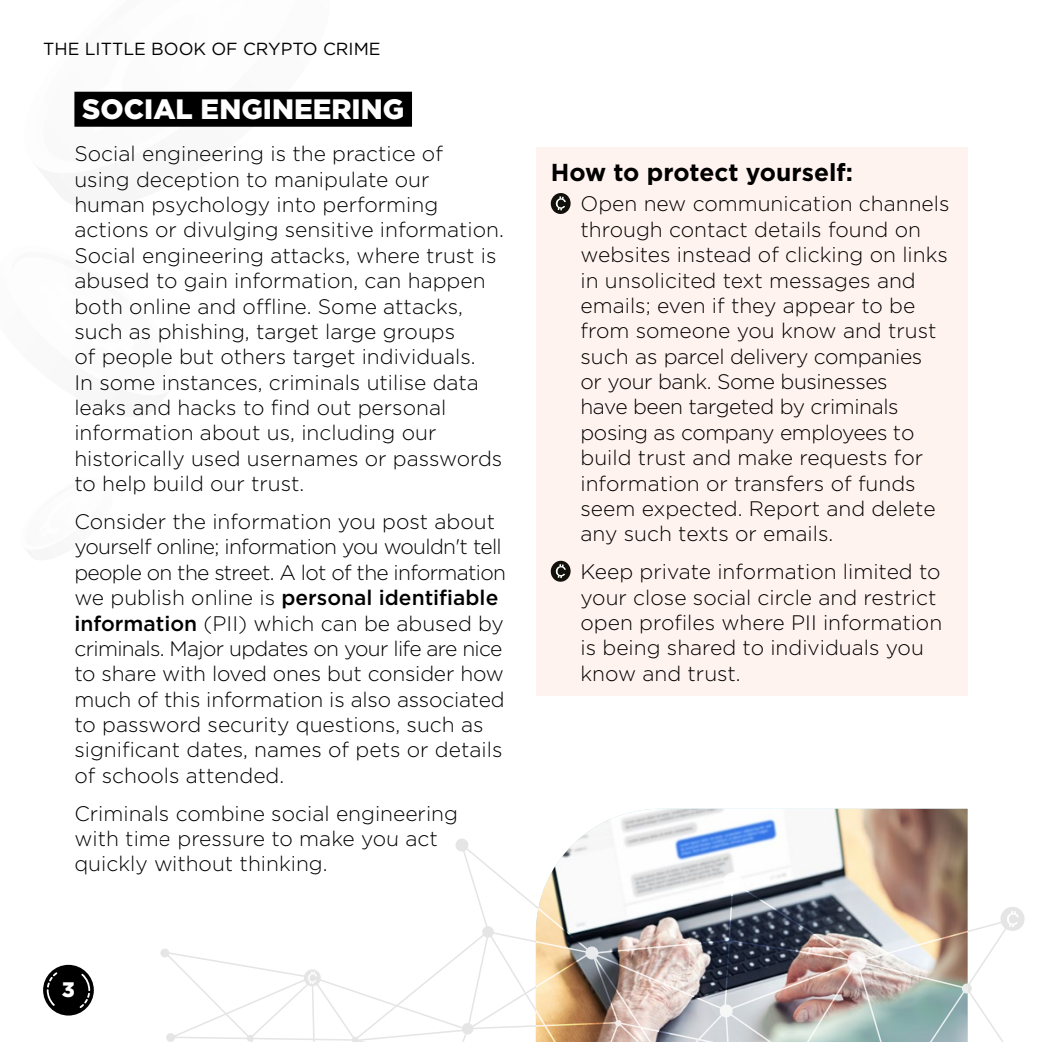
<style>
.page{position:relative;width:1042px;height:1042px;background:#fff}
.page>*{position:absolute;margin:0;border:0;box-sizing:border-box;transform-origin:0 0}
.t1{font:900 28px "Gotham";color:#fff}
.t2{font:700 24.5px "Gotham";color:#000}
.t3{font:300 21px/25.4px "Gotham";color:#000}
.t4{font:900 21px "Gotham";color:#fff}
.t5{font:17.5px "Gotham";color:#000}
.s1{font-weight:500}
</style>
<div class="page">
<div style="left:74px;top:92px;width:338px;height:35px;background:#000"></div>
<div style="left:536px;top:147px;width:431px;height:548px;background:#fff3ef"></div>
<svg style="left:551px;top:193px;width:19px;height:21px"></svg>
<svg style="left:551px;top:561px;width:19px;height:21px"></svg>
<img style="left:580px;top:809px;width:387px;height:29px">
<img style="left:160px;top:838px;width:865px;height:204px">
<svg style="left:1006px;top:910px;width:12px;height:17px"></svg>
<svg style="left:308px;top:971px;width:9px;height:13px"></svg>
<svg style="left:43px;top:965px;width:51px;height:50px"></svg>
<p class="t5" style="left:43px;top:38px;width:339px">THE LITTLE BOOK OF CRYPTO CRIME</p>
<h1 class="t1" style="left:82px;top:90px;width:323px">SOCIAL ENGINEERING</h1>
<p class="t3" style="left:74px;top:141px;width:431px">Social engineering is the practice of<br>using deception to manipulate our human psychology into performing actions or divulging sensitive information.<br>Social engineering attacks, where trust is abused to gain information, can happen both online and offline. Some attacks, such as phishing, target large groups<br>of people but others target individuals.<br>In some instances, criminals utilise data leaks and hacks to find out personal information about us, including our historically used usernames or passwords to help build our trust.</p>
<p class="t3" style="left:74px;top:508px;width:433px">Consider the information you post about yourself online; information you wouldn't tell people on the street. A lot of the information we publish online is <span class="s1">personal identifiable information</span> (PII) which can be abused by criminals. Major updates on your life are nice to share with loved ones but consider how much of this information is also associated to password security questions, such as significant dates, names of pets or details of schools attended.</p>
<p class="t3" style="left:74px;top:800px;width:385px">Criminals combine social engineering with time pressure to make you act quickly without thinking.</p>
<p class="t4" style="left:62px;top:975px;width:15px">3</p>
<p class="t2" style="left:551px;top:156px;width:304px">How to protect yourself:</p>
<p class="t3" style="left:580px;top:191px;width:370px">Open new communication channels through contact details found on websites instead of clicking on links in unsolicited text messages and emails; even if they appear to be from someone you know and trust such as parcel delivery companies<br>or your bank. Some businesses<br>have been targeted by criminals posing as company employees to build trust and make requests for information or transfers of funds seem expected. Report and delete any such texts or emails.</p>
<p class="t3" style="left:580px;top:558px;width:363px">Keep private information limited to your close social circle and restrict open profiles where PII information is being shared to individuals you know and trust.</p>
</div>
